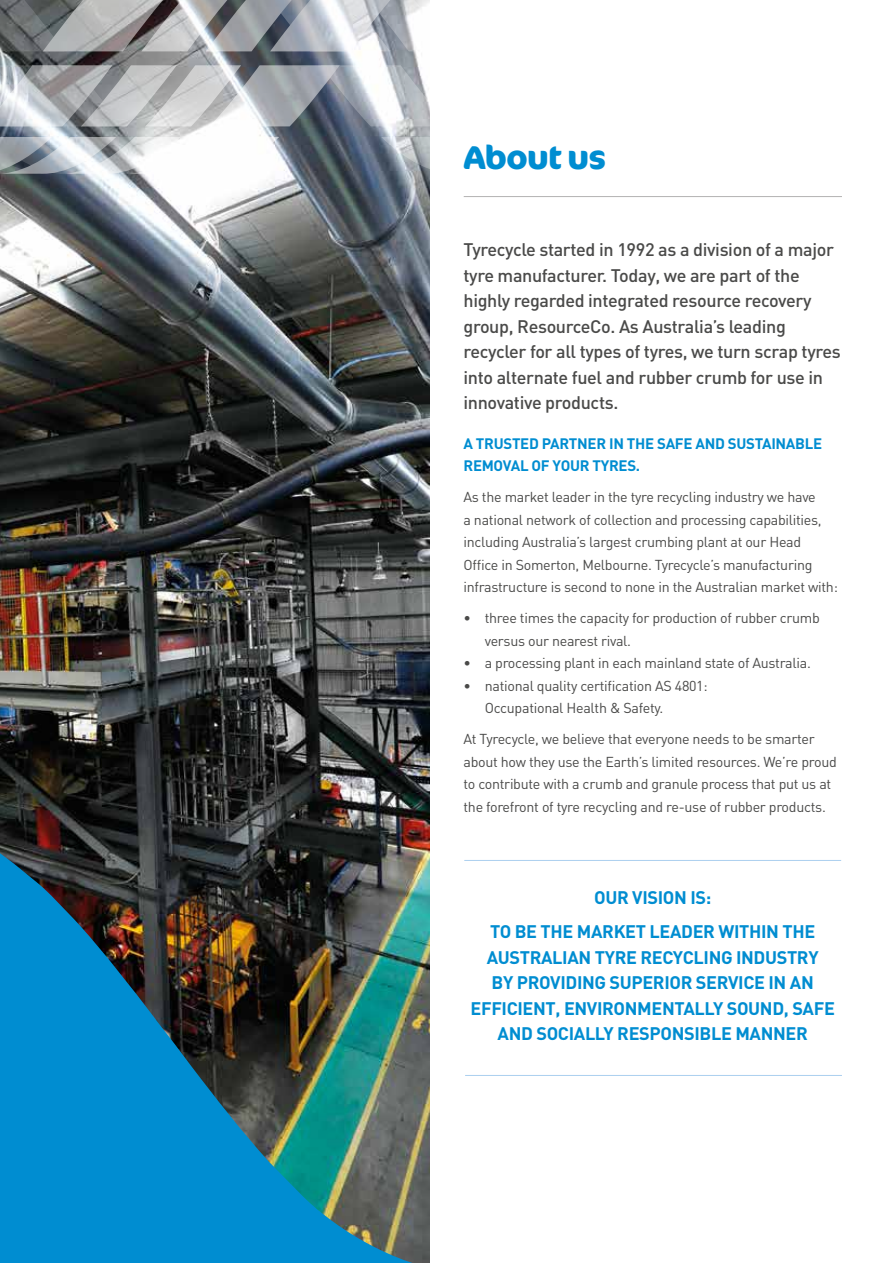
<style>
.page{position:relative;width:893px;height:1263px;background:#fff}
.page>*{position:absolute;margin:0;border:0;box-sizing:border-box;transform-origin:0 0}
.t1{font:700 33px "Cocon";letter-spacing:-.03em;color:#008dd1}
.t2{font:500 18px/25.5px "DIN";letter-spacing:-.02em;color:#4a4a49}
.t3{font:700 18px/25.5px "DIN";letter-spacing:-.02em;color:#008dd1;text-align:center}
.t4{font:700 15px/22.5px "DIN";letter-spacing:-.02em;color:#008dd1}
.t5{font:14.25px/22.5px "DIN";letter-spacing:-.02em;color:#4a4a49}
</style>
<div class="page">
<img style="left:0;top:51px;width:429px;height:794px">
<svg style="left:381px;top:137px;width:49px;height:37px;background:#9ca4ac"></svg>
<svg style="left:0;top:0;width:430px;height:51px;background:#a1a3a7"></svg>
<svg style="left:0;top:65px;width:430px;height:61px;background:#b4b7bb"></svg>
<svg style="left:0;top:137px;width:279px;height:37px"></svg>
<img style="left:0;top:845px;width:430px;height:418px">
<hr style="left:464px;top:196px;width:378px;height:1px;background:#b3b2b2">
<hr style="left:464px;top:860px;width:377px;height:1px;background:#abcfef">
<hr style="left:465px;top:1075px;width:377px;height:1px;background:#abcfef">
<h1 class="t1" style="left:464px;top:138px;width:144px">About us</h1>
<p class="t2" style="left:463px;top:236px;width:379px">Tyrecycle started in 1992 as a division of a major tyre manufacturer. Today, we are part of the highly regarded integrated resource recovery group, ResourceCo. As Australia’s leading recycler for all types of tyres, we turn scrap tyres into alternate fuel and rubber crumb for use in innovative products.</p>
<p class="t4" style="left:463px;top:432px;width:360px">A TRUSTED PARTNER IN THE SAFE AND SUSTAINABLE<br>REMOVAL OF YOUR TYRES.</p>
<p class="t5" style="left:463px;top:486px;width:376px">As the market leader in the tyre recycling industry we have<br>a national network of collection and processing capabilities, including Australia’s largest crumbing plant at our Head Office in Somerton, Melbourne. Tyrecycle’s manufacturing infrastructure is second to none in the Australian market with:</p>
<p class="t5" style="left:485px;top:607px;width:337px;text-indent:-21px">• three times the capacity for production of rubber crumb versus our nearest rival.</p>
<p class="t5" style="left:463px;top:652px;width:349px">• a processing plant in each mainland state of Australia.</p>
<p class="t5" style="left:485px;top:675px;width:224px;text-indent:-21px">• national quality certification AS 4801:<br>Occupational Health &amp; Safety.</p>
<p class="t5" style="left:463px;top:728px;width:375px">At Tyrecycle, we believe that everyone needs to be smarter about how they use the Earth’s limited resources. We’re proud to contribute with a crumb and granule process that put us at the forefront of tyre recycling and re-use of rubber products.</p>
<p class="t3" style="left:490px;top:880px;width:327px;line-height:34px">OUR VISION IS:<br>TO BE THE MARKET LEADER WITHIN THE</p>
<p class="t3" style="left:470px;top:944px;width:366px">AUSTRALIAN TYRE RECYCLING INDUSTRY<br>BY PROVIDING SUPERIOR SERVICE IN AN EFFICIENT, ENVIRONMENTALLY SOUND, SAFE AND SOCIALLY RESPONSIBLE MANNER</p>
</div>
